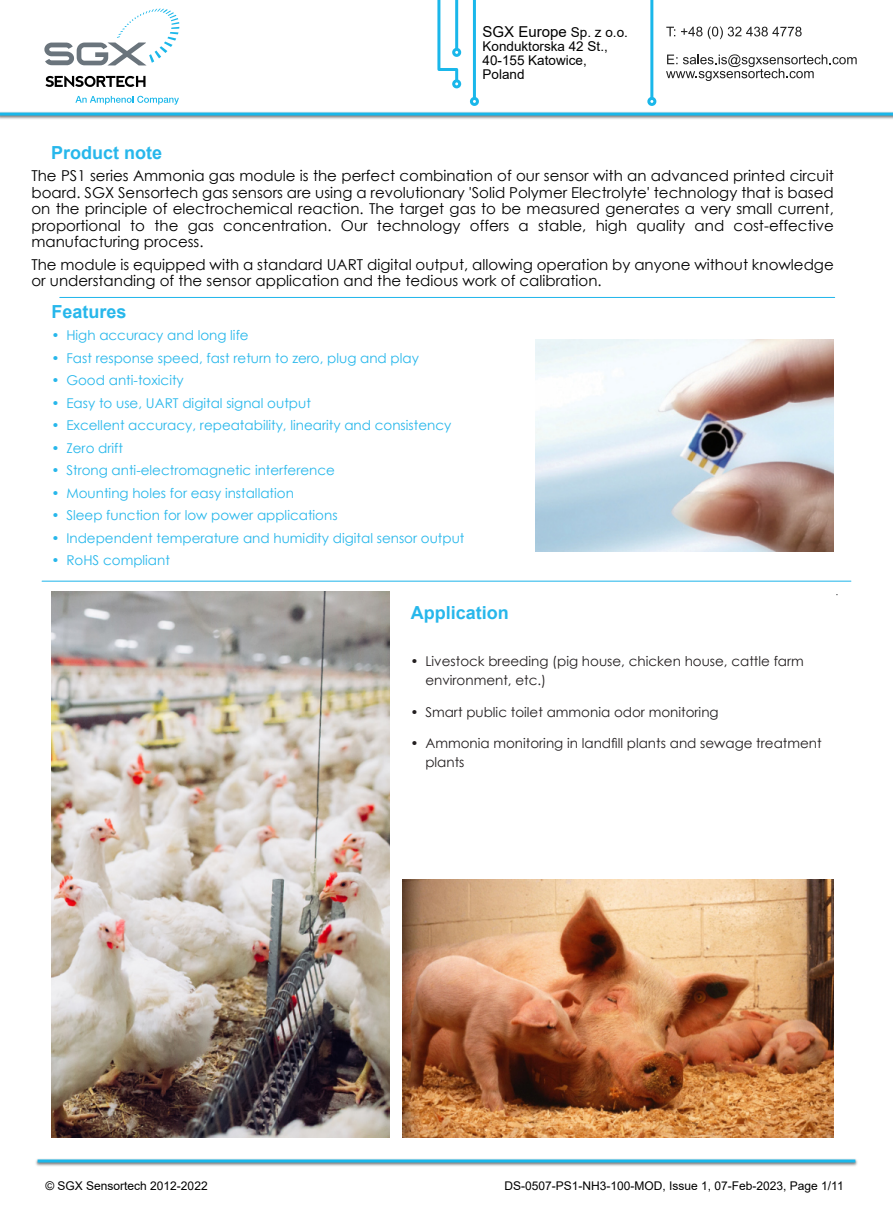
<style>
.page{position:relative;width:893px;height:1212px;background:#fff}
.page>*{position:absolute;margin:0;border:0;box-sizing:border-box;transform-origin:0 0}
.t1{font:700 18px "Arial";color:#27b7eb}
.t2{font:15px/16.5px "Century Gothic";color:#000;text-align:justify}
.t3{font:15px "Arial";color:#000}
.t4{font:13.5px "Century Gothic";color:#27b7eb}
.t5{font:13.5px/18.3px "Century Gothic";color:#231f20}
.t6{font:13.5px/14px "Arial";color:#000}
.t7{font:12px "Arial";color:#000}
.s1{font-size:13.5px}
</style>
<div class="page">
<hr style="left:60px;top:297px;width:775px;height:1px;background:#27b7eb">
<hr style="left:42px;top:581px;width:809px;height:1px;background:#27b7eb">
<img style="left:535px;top:340px;width:299px;height:211px">
<div style="left:470px;top:97px;width:9px;height:9px;border:3px solid #1ab7ea;border-radius:50%"></div>
<hr style="left:473px;top:0;width:3px;height:98px;background:#1ab7ea">
<div style="left:452px;top:48px;width:9px;height:9px;border:3px solid #1ab7ea;border-radius:50%"></div>
<div style="left:452px;top:79px;width:9px;height:9px;border:3px solid #1ab7ea;border-radius:50%"></div>
<svg style="left:437px;top:0;width:23px;height:84px"></svg>
<div style="left:647px;top:97px;width:9px;height:9px;border:3px solid #1ab7ea;border-radius:50%"></div>
<hr style="left:650px;top:0;width:3px;height:98px;background:#1ab7ea">
<svg style="left:666px;top:27px;width:9px;height:9px"></svg>
<svg style="left:681px;top:27px;width:121px;height:12px"></svg>
<svg style="left:666px;top:54px;width:191px;height:27px"></svg>
<svg style="left:44px;top:9px;width:135px;height:56px"></svg>
<svg style="left:45px;top:76px;width:101px;height:11px"></svg>
<svg style="left:75px;top:96px;width:104px;height:9px"></svg>
<hr style="left:0;top:113px;width:893px;height:3px;background:#1ab7ea">
<img style="left:35px;top:1159px;width:823px;height:7px">
<hr style="left:38px;top:1159px;width:817px;height:3px;background:#1ab7ea">
<img style="left:403px;top:880px;width:431px;height:258px">
<img style="left:51px;top:591px;width:339px;height:547px">
<p class="t1" style="left:51px;top:146px;width:112px">Product note</p>
<p class="t3" style="left:482px;top:26px;width:147px">SGX Europe <span class="s1">Sp. z o.o.</span></p>
<p class="t6" style="left:482px;top:41px;width:127px">Konduktorska 42 St.,<br>40-155 Katowice,<br>Poland</p>
<p class="t2" style="left:31px;top:169px;width:804px">The PS1 series Ammonia gas module is the perfect combination of our sensor with an advanced printed circuit board. SGX Sensortech gas sensors are using a revolutionary 'Solid Polymer Electrolyte' technology that is based on the principle of electrochemical reaction. The target gas to be measured generates a very small current, proportional to the gas concentration. Our technology offers a stable, high quality and cost-effective manufacturing process.</p>
<p class="t2" style="left:31px;top:258px;width:804px">The module is equipped with a standard UART digital output, allowing operation by anyone without knowledge or understanding of the sensor application and the tedious work of calibration.</p>
<p class="t1" style="left:51px;top:305px;width:77px">Features</p>
<p class="t4" style="left:51px;top:330px;width:199px">• High accuracy and long life</p>
<p class="t4" style="left:51px;top:353px;width:369px">• Fast response speed, fast return to zero, plug and play</p>
<p class="t4" style="left:51px;top:375px;width:134px">• Good anti-toxicity</p>
<p class="t4" style="left:51px;top:398px;width:261px">• Easy to use, UART digital signal output</p>
<p class="t4" style="left:51px;top:420px;width:401px">• Excellent accuracy, repeatability, linearity and consistency</p>
<p class="t4" style="left:51px;top:443px;width:73px">• Zero drift</p>
<p class="t4" style="left:51px;top:465px;width:285px">• Strong anti-electromagnetic interference</p>
<p class="t4" style="left:51px;top:488px;width:244px">• Mounting holes for easy installation</p>
<p class="t4" style="left:51px;top:510px;width:288px">• Sleep function for low power applications</p>
<p class="t4" style="left:51px;top:533px;width:415px">• Independent temperature and humidity digital sensor output</p>
<p class="t4" style="left:51px;top:555px;width:120px">• RoHS compliant</p>
<p class="t1" style="left:411px;top:606px;width:99px">Application</p>
<p class="t5" style="left:425px;top:653px;width:380px;text-indent:-15px">• Livestock breeding (pig house, chicken house, cattle farm environment, etc.)</p>
<p class="t5" style="left:410px;top:704px;width:310px">• Smart public toilet ammonia odor monitoring</p>
<p class="t5" style="left:425px;top:735px;width:398px;text-indent:-15px">• Ammonia monitoring in landfill plants and sewage treatment plants</p>
<p class="t7" style="left:45px;top:1181px;width:164px">© SGX Sensortech 2012-2022</p>
<p class="t7" style="left:504px;top:1181px;width:341px">DS-0507-PS1-NH3-100-MOD, Issue 1, 07-Feb-2023, Page 1/11</p>
</div>
